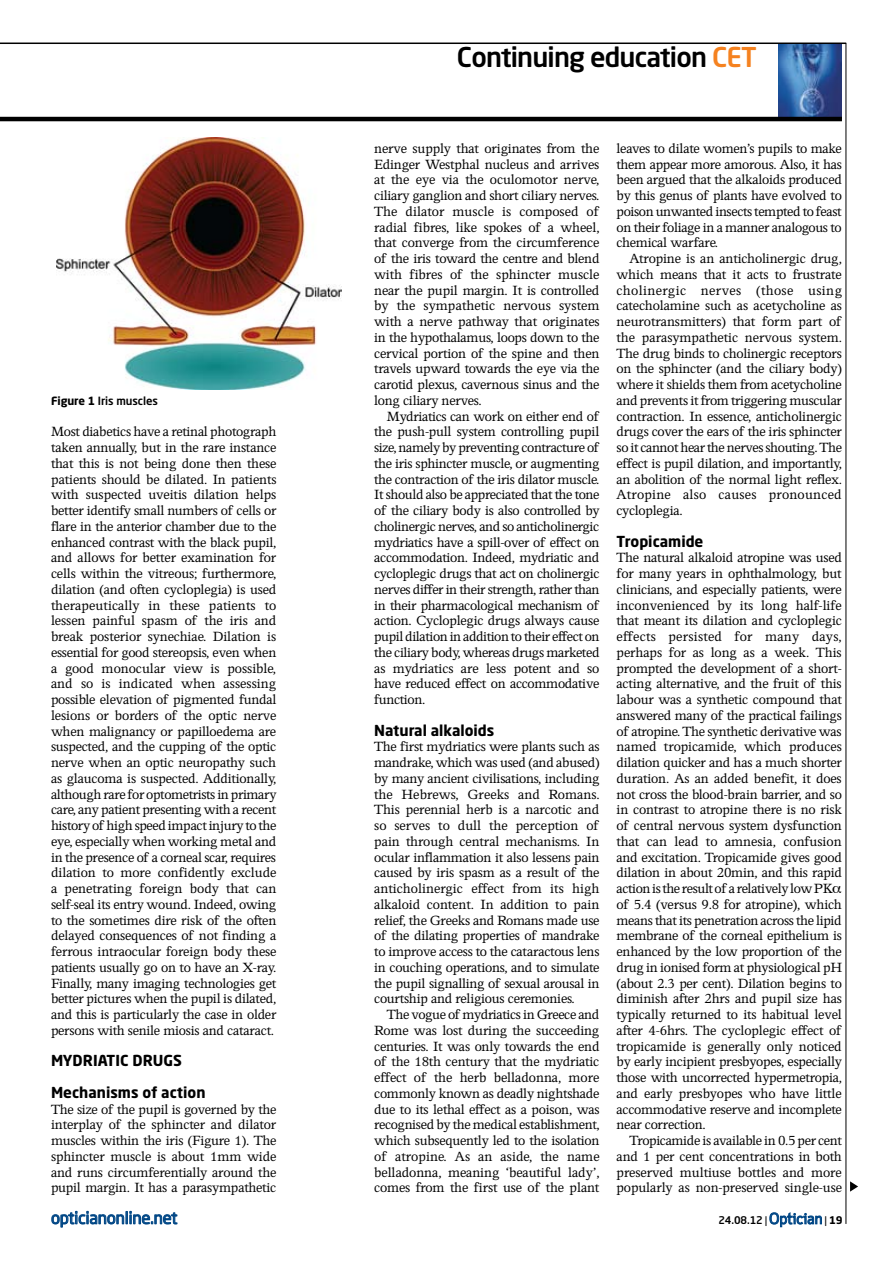
<style>
.page{position:relative;width:893px;height:1263px;background:#fff}
.page>*{position:absolute;margin:0;border:0;box-sizing:border-box;transform-origin:0 0}
.t1{font:500 27px "Neo Sans Std";letter-spacing:-.03em;color:#000}
.t2{font:16.5px "Neo Sans Std";letter-spacing:-.01em;color:#004685}
.t3{font:15px/15.8px "Perrywood MT Std";letter-spacing:-.02em;color:#000;text-align:justify}
.t4{font:700 15px/31.5px "Neo Sans Std";color:#000}
.t5{font:500 11.25px "Neo Sans Std";letter-spacing:-.005em;color:#000}
.t6{font:500 10.5px "Neo Sans Std";color:#000}
.s1{font-weight:700}
.s2{color:#f58220}
.s3{font-weight:400}
.s4{font-family:"Felbridge Std";font-weight:400;font-size:15px;color:#004685}
</style>
<div class="page">
<img style="left:778px;top:44px;width:64px;height:73px">
<hr style="left:846px;top:43px;width:1px;height:1181px;background:#000">
<svg style="left:769px;top:1212px;width:53px;height:15px"></svg>
<hr style="left:0;top:117px;width:842px;height:4px;background:#000">
<hr style="left:0;top:43px;width:846px;height:1px;background:#000">
<svg style="left:51px;top:1211px;width:127px;height:17px"></svg>
<svg style="left:850px;top:1181px;width:8px;height:10px"></svg>
<img style="left:57px;top:137px;width:285px;height:252px">
<p class="t5" style="left:51px;top:394px;width:108px"><span class="s1">Figure 1</span> Iris muscles</p>
<p class="t3" style="left:51px;top:424px;width:227px">Most diabetics have a retinal photograph taken annually, but in the rare instance that this is not being done then these patients should be dilated. In patients with suspected uveitis dilation helps better identify small numbers of cells or flare in the anterior chamber due to the enhanced contrast with the black pupil, and allows for better examination for cells within the vitreous; furthermore, dilation (and often cycloplegia) is used therapeutically in these patients to lessen painful spasm of the iris and break posterior synechiae. Dilation is essential for good stereopsis, even when a good monocular view is possible, and so is indicated when assessing possible elevation of pigmented fundal lesions or borders of the optic nerve when malignancy or papilloedema are suspected, and the cupping of the optic nerve when an optic neuropathy such as glaucoma is suspected. Additionally, although rare for optometrists in primary care, any patient presenting with a recent history of high speed impact injury to the eye, especially when working metal and in the presence of a corneal scar, requires dilation to more confidently exclude a penetrating foreign body that can self-seal its entry wound. Indeed, owing to the sometimes dire risk of the often delayed consequences of not finding a ferrous intraocular foreign body these patients usually go on to have an X-ray.<br>Finally, many imaging technologies get better pictures when the pupil is dilated, and this is particularly the case in older persons with senile miosis and cataract.</p>
<p class="t4" style="left:51px;top:1045px;width:156px">Mydriatic drugs<br>Mechanisms of action</p>
<p class="t3" style="left:51px;top:1101px;width:227px">The size of the pupil is governed by the interplay of the sphincter and dilator muscles within the iris (Figure 1). The sphincter muscle is about 1mm wide and runs circumferentially around the pupil margin. It has a parasympathetic</p>
<p class="t2" style="left:51px;top:1208px;width:128px">opticianonline.net</p>
<h1 class="t1" style="left:457px;top:40px;width:301px">Continuing education <span class="s2">CET</span></h1>
<p class="t3" style="left:374px;top:140px;width:227px">nerve supply that originates from the Edinger Westphal nucleus and arrives at the eye via the oculomotor nerve, ciliary ganglion and short ciliary nerves.<br>The dilator muscle is composed of radial fibres, like spokes of a wheel, that converge from the circumference of the iris toward the centre and blend with fibres of the sphincter muscle near the pupil margin. It is controlled by the sympathetic nervous system with a nerve pathway that originates in the hypothalamus, loops down to the cervical portion of the spine and then travels upward towards the eye via the carotid plexus, cavernous sinus and the long ciliary nerves.</p>
<p class="t3" style="left:374px;top:408px;width:227px;text-indent:13px">Mydriatics can work on either end of the push-pull system controlling pupil size, namely by preventing contracture of the iris sphincter muscle, or augmenting the contraction of the iris dilator muscle.<br>It should also be appreciated that the tone of the ciliary body is also controlled by cholinergic nerves, and so anticholinergic mydriatics have a spill-over of effect on accommodation. Indeed, mydriatic and cycloplegic drugs that act on cholinergic nerves differ in their strength, rather than in their pharmacological mechanism of action. Cycloplegic drugs always cause pupil dilation in addition to their effect on the ciliary body, whereas drugs marketed as mydriatics are less potent and so have reduced effect on accommodative function.</p>
<p class="t4" style="left:374px;top:714px;width:122px">Natural alkaloids</p>
<p class="t3" style="left:374px;top:739px;width:227px">The first mydriatics were plants such as mandrake, which was used (and abused) by many ancient civilisations, including the Hebrews, Greeks and Romans.<br>This perennial herb is a narcotic and so serves to dull the perception of pain through central mechanisms. In ocular inflammation it also lessens pain caused by iris spasm as a result of the anticholinergic effect from its high alkaloid content. In addition to pain relief, the Greeks and Romans made use of the dilating properties of mandrake to improve access to the cataractous lens in couching operations, and to simulate the pupil signalling of sexual arousal in courtship and religious ceremonies.</p>
<p class="t3" style="left:374px;top:1006px;width:227px;text-indent:13px">The vogue of mydriatics in Greece and Rome was lost during the succeeding centuries. It was only towards the end of the 18th century that the mydriatic effect of the herb belladonna, more commonly known as deadly nightshade due to its lethal effect as a poison, was recognised by the medical establishment, which subsequently led to the isolation of atropine. As an aside, the name belladonna, meaning ‘beautiful lady’, comes from the first use of the plant</p>
<p class="t3" style="left:617px;top:140px;width:227px">leaves to dilate women’s pupils to make them appear more amorous. Also, it has been argued that the alkaloids produced by this genus of plants have evolved to poison unwanted insects tempted to feast on their foliage in a manner analogous to chemical warfare.</p>
<p class="t3" style="left:617px;top:251px;width:227px;text-indent:13px">Atropine is an anticholinergic drug, which means that it acts to frustrate cholinergic nerves (those using catecholamine such as acetycholine as neurotransmitters) that form part of the parasympathetic nervous system.<br>The drug binds to cholinergic receptors on the sphincter (and the ciliary body) where it shields them from acetycholine and prevents it from triggering muscular contraction. In essence, anticholinergic drugs cover the ears of the iris sphincter so it cannot hear the nerves shouting. The effect is pupil dilation, and importantly, an abolition of the normal light reflex.<br>Atropine also causes pronounced cycloplegia.</p>
<p class="t4" style="left:617px;top:525px;width:88px">Tropicamide</p>
<p class="t3" style="left:617px;top:550px;width:227px;text-align:left">The natural alkaloid atropine was used for many years in ophthalmology, but clinicians, and especially patients, were inconvenienced by its long half-life that meant its dilation and cycloplegic effects persisted for many days, perhaps for as long as a week. This prompted the development of a short&shy;acting alternative, and the fruit of this labour was a synthetic compound that answered many of the practical failings of atropine. The synthetic derivative was named tropicamide, which produces dilation quicker and has a much shorter duration. As an added benefit, it does not cross the blood-brain barrier, and so in contrast to atropine there is no risk of central nervous system dysfunction that can lead to amnesia, confusion and excitation. Tropicamide gives good dilation in about 20min, and this rapid action is the result of a relatively low PK of 5.4 (versus 9.8 for atropine), which means that its penetration across the lipid membrane of the corneal epithelium is enhanced by the low proportion of the drug in ionised form at physiological pH (about 2.3 per cent). Dilation begins to diminish after 2hrs and pupil size has typically returned to its habitual level after 4-6hrs. The cycloplegic effect of tropicamide is generally only noticed by early incipient presbyopes, especially those with uncorrected hypermetropia, and early presbyopes who have little accommodative reserve and incomplete near correction.</p>
<p class="t3" style="left:617px;top:1133px;width:227px;text-indent:13px">Tropicamide is available in 0.5 per cent and 1 per cent concentrations in both preserved multiuse bottles and more popularly as non-preserved single-use</p>
<p class="t6" style="left:718px;top:1213px;width:126px">24.08.12 <span class="s3">|</span> <span class="s4">Optician</span> <span class="s3">|</span> <span class="s1">19</span></p>
</div>
